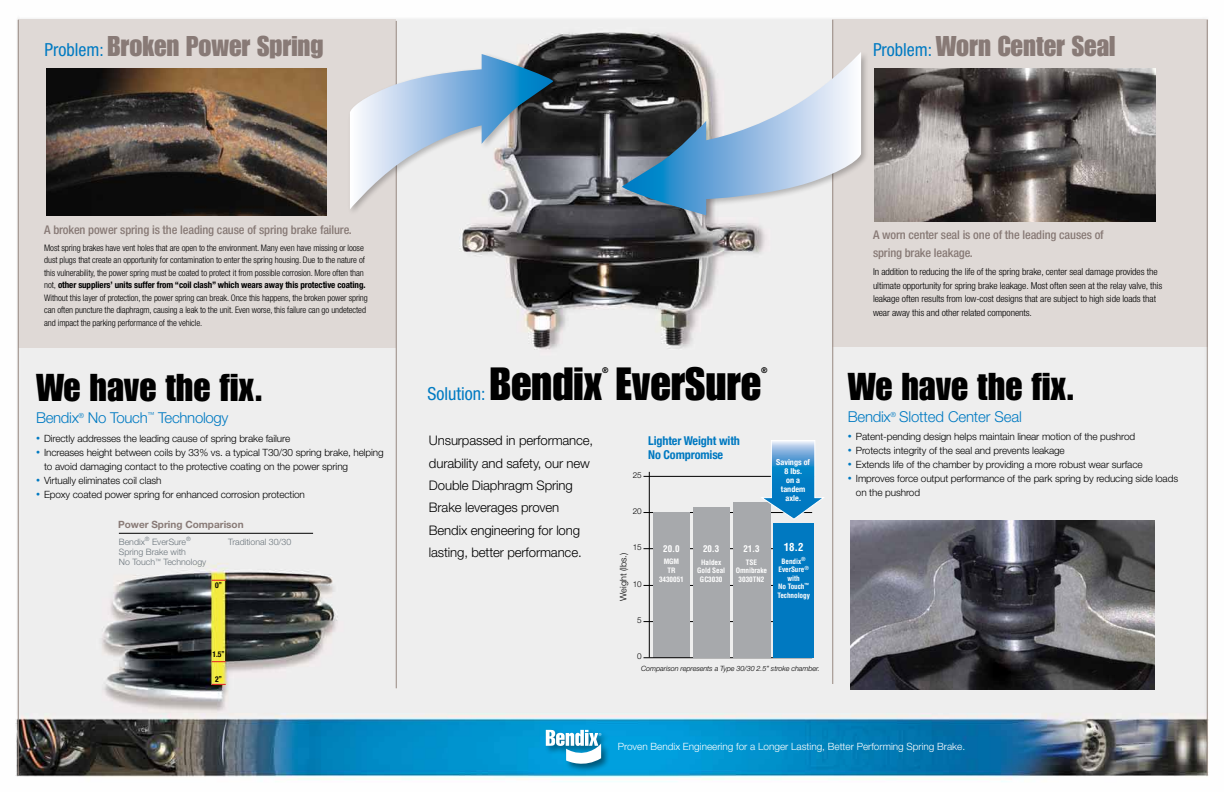
<style>
.page{position:relative;width:1224px;height:792px;background:#fff}
.page>*{position:absolute;margin:0;border:0;box-sizing:border-box;transform-origin:0 0}
.t1{font:45.6px "Impact LT Std";color:#000}
.t2{font:38px "Impact LT Std";color:#000}
.t3{font:28px "Impact LT Std";color:#887a76}
.t4{font:condensed 18px "Helvetica Neue";color:#007ac2}
.t5{font:300 15px "Helvetica Neue";letter-spacing:-.02em;color:#007ac2}
.t6{font:300 13.2px/22.4px "Helvetica Neue";letter-spacing:-.01em;color:#000}
.t7{font:700 condensed 12.2px/13.2px "Helvetica Neue";letter-spacing:-.01em;color:#0079c1}
.t8{font:500 condensed 12px/18px "Helvetica Neue";letter-spacing:-.01em;color:#887a76}
.t9{font:700 condensed 10.8px "Helvetica";color:#fff}
.t10{font:300 10px/14px "Helvetica Neue";letter-spacing:-.01em;color:#000}
.t11{font:300 10px "Helvetica Neue";color:#fff}
.t12{font:700 10px "Helvetica Neue";color:#887a76}
.t13{font:300 condensed 9.5px/13.5px "Helvetica Neue";letter-spacing:-.01em;color:#000;scale:1.05 1}
.t14{font:300 condensed 9px/12.5px "Helvetica Neue";letter-spacing:-.01em;color:#000}
.t15{font:300 9px "Helvetica Neue";color:#000}
.t16{font:700 condensed 9px "Helvetica";color:#fff}
.t17{font:300 8.8px/9.8px "Helvetica Neue";color:#6a747b}
.t18{font:700 condensed 8.1px/9px "Helvetica Neue";color:#fff;text-align:center}
.t19{font:300 8.1px "Helvetica Neue";color:#000}
.t20{font:700 condensed 8px "Helvetica Neue";color:#000;scale:.95 1}
.t21{font:8px "Impact LT Std";color:#000}
.t22{font:700 condensed 7.2px/8.6px "Helvetica";letter-spacing:-.01em;color:#fff;text-align:center}
.t23{font:italic 300 7.2px "Helvetica Neue";letter-spacing:-.01em;color:#000}
.s1{font-family:"Helvetica Neue";font-stretch:condensed;font-size:18px;color:#007ac2}
.s2{font-weight:700}
.s3{font-size:8px;color:#007ac2}
.s4{font-size:7px}
</style>
<div class="page">
<img style="left:15px;top:18px;width:1194px;height:764px">
<div style="left:19px;top:19px;width:377px;height:329px;background:#dfd9d6"></div>
<div style="left:832px;top:19px;width:376px;height:327px;background:#dfd9d6"></div>
<hr style="left:396px;top:21px;width:1px;height:667px;background:#978981">
<hr style="left:18px;top:20px;width:1px;height:755px;background:#978981">
<hr style="left:1207px;top:20px;width:1px;height:755px;background:#978981">
<hr style="left:119px;top:533px;width:194px;height:1px;background:#000">
<hr style="left:833px;top:20px;width:1px;height:664px;background:#978981">
<img style="left:46px;top:69px;width:281px;height:147px">
<div style="left:544px;top:729px;width:66px;height:44px;background:#000;opacity:.45"></div>
<svg style="left:546px;top:730px;width:55px;height:34px"></svg>
<img style="left:875px;top:69px;width:280px;height:152px">
<img style="left:851px;top:521px;width:304px;height:169px">
<hr style="left:644px;top:621px;width:170px;height:1px;background:#000">
<hr style="left:644px;top:512px;width:168px;height:1px;background:#000">
<hr style="left:644px;top:548px;width:169px;height:1px;background:#000">
<hr style="left:644px;top:585px;width:169px;height:1px;background:#000">
<div style="left:653px;top:512px;width:37px;height:145px;background:#a7a9ac"></div>
<hr style="left:644px;top:658px;width:168px;height:1px;background:#000">
<hr style="left:649px;top:472px;width:1px;height:186px;background:#000">
<hr style="left:644px;top:476px;width:170px;height:1px;background:#000">
<div style="left:693px;top:507px;width:37px;height:151px;background:#a7a9ac"></div>
<div style="left:773px;top:523px;width:41px;height:135px;background:#0079c1"></div>
<div style="left:733px;top:502px;width:37px;height:156px;background:#a7a9ac"></div>
<svg style="left:759px;top:440px;width:67px;height:80px"></svg>
<div style="left:347px;top:52px;width:213px;height:165px;background:#000;opacity:.25"></div>
<svg style="left:350px;top:54px;width:206px;height:156px"></svg>
<div style="left:620px;top:50px;width:249px;height:173px;background:#000;opacity:.25"></div>
<svg style="left:619px;top:52px;width:242px;height:163px"></svg>
<svg style="left:212px;top:580px;width:14px;height:1px"></svg>
<svg style="left:212px;top:684px;width:14px;height:1px"></svg>
<svg style="left:212px;top:661px;width:14px;height:1px"></svg>
<h3 class="t3" style="left:45px;top:30px;width:280px"><span class="s1">Problem:</span> Broken Power Spring</h3>
<h3 class="t3" style="left:873px;top:30px;width:244px"><span class="s1">Problem:</span> Worn Center Seal</h3>
<h3 class="t8" style="left:44px;top:220px;width:309px">A broken power spring is the leading cause of spring brake failure.</h3>
<p class="t14" style="left:44px;top:241px;width:325px">Most spring brakes have vent holes that are open to the environment. Many even have missing or loose dust plugs that create an opportunity for contamination to enter the spring housing. Due to the nature of this vulnerability, the power spring must be coated to protect it from possible corrosion. More often than not, <span class="s2">other suppliers’ units suffer from “coil clash” which wears away this protective coating.<br></span>Without this layer of protection, the power spring can break. Once this happens, the broken power spring can often puncture the diaphragm, causing a leak to the unit. Even worse, this failure can go undetected and impact the parking performance of the vehicle.</p>
<h2 class="t2" style="left:36px;top:366px;width:229px">We have the fix.</h2>
<h3 class="t5" style="left:36px;top:409px;width:194px">Bendix<sup>®</sup> No Touch<sup>™</sup> Technology</h3>
<p class="t10" style="left:36px;top:431px;width:256px"><span class="s3">•</span> Directly addresses the leading cause of spring brake failure</p>
<p class="t10" style="left:44px;top:445px;width:341px;text-indent:-8px"><span class="s3">•</span> Increases height between coils by 33% vs. a typical T30/30 spring brake, helping to avoid damaging contact to the protective coating on the power spring</p>
<p class="t10" style="left:36px;top:473px;width:127px"><span class="s3">•</span> Virtually eliminates coil clash</p>
<p class="t10" style="left:36px;top:487px;width:270px"><span class="s3">•</span> Epoxy coated power spring for enhanced corrosion protection</p>
<p class="t17" style="left:119px;top:537px;width:89px">Bendix<sup>®</sup> EverSure<sup>®<br></sup>Spring Brake with<br>No Touch<sup>™</sup> Technology</p>
<p class="t17" style="left:228px;top:537px;width:65px">Traditional 30/30</p>
<p class="t12" style="left:118px;top:519px;width:127px">Power Spring Comparison</p>
<p class="t20" style="left:215px;top:581px;width:9px">0<span class="s4">”</span></p>
<p class="t20" style="left:212px;top:649px;width:14px">1.5<span class="s4">”</span></p>
<p class="t20" style="left:215px;top:674px;width:9px">2<span class="s4">”</span></p>
<h1 class="t1" style="left:490px;top:358px;width:273px">Bendix EverSure</h1>
<p class="t21" style="left:602px;top:366px;width:8px">®</p>
<p class="t21" style="left:761px;top:366px;width:8px">®</p>
<h3 class="t4" style="left:428px;top:383px;width:59px">Solution:</h3>
<h3 class="t6" style="left:429px;top:429px;width:166px">Unsurpassed in performance, durability and safety, our new<br>Double Diaphragm Spring<br>Brake leverages proven<br>Bendix engineering for long lasting, better performance.</h3>
<h3 class="t7" style="left:648px;top:434px;width:93px">Lighter Weight with<br>No Compromise</h3>
<p class="t19" style="left:633px;top:470px;width:11px">25</p>
<p class="t19" style="left:633px;top:506px;width:11px">20</p>
<p class="t19" style="left:633px;top:542px;width:11px">15</p>
<p class="t19" style="left:633px;top:579px;width:11px">10</p>
<p class="t19" style="left:637px;top:615px;width:6px">5</p>
<p class="t19" style="left:637px;top:651px;width:6px">0</p>
<p class="t15" style="left:618px;top:601px;width:49px;rotate:-90deg">Weight (lbs.)</p>
<p class="t16" style="left:663px;top:543px;width:18px">20.0</p>
<p class="t22" style="left:659px;top:557px;width:26px">MGM<br>TR<br>3430051</p>
<p class="t16" style="left:703px;top:543px;width:18px">20.3</p>
<p class="t22" style="left:697px;top:558px;width:30px">Haldex<br>Gold Seal<br>GC3030</p>
<p class="t16" style="left:743px;top:543px;width:18px">21.3</p>
<p class="t22" style="left:736px;top:558px;width:33px">TSE<br>Omnibrake<br>3030TN2</p>
<p class="t18" style="left:776px;top:457px;width:35px">Savings of<br>8 lbs.<br>on a tandem axle.</p>
<p class="t9" style="left:784px;top:540px;width:21px">18.2</p>
<p class="t22" style="left:777px;top:557px;width:34px">Bendix<sup>®<br></sup>EverSure<sup>® </sup>with<br>No Touch<sup>™<br></sup>Technology</p>
<p class="t23" style="left:641px;top:664px;width:180px">Comparison represents a Type 30/30 2.5” stroke chamber.</p>
<h3 class="t8" style="left:873px;top:226px;width:232px">A worn center seal is one of the leading causes of spring brake leakage.</h3>
<p class="t13" style="left:873px;top:265px;width:277px">In addition to reducing the life of the spring brake, center seal damage provides the ultimate opportunity for spring brake leakage. Most often seen at the relay valve, this leakage often results from low-cost designs that are subject to high side loads that wear away this and other related components.</p>
<h2 class="t2" style="left:848px;top:364px;width:229px">We have the fix.</h2>
<h3 class="t5" style="left:848px;top:407px;width:175px">Bendix<sup>®</sup> Slotted Center Seal</h3>
<p class="t10" style="left:848px;top:429px;width:289px"><span class="s3">•</span> Patent-pending design helps maintain linear motion of the pushrod</p>
<p class="t10" style="left:848px;top:443px;width:218px"><span class="s3">•</span> Protects integrity of the seal and prevents leakage</p>
<p class="t10" style="left:848px;top:457px;width:296px"><span class="s3">•</span> Extends life of the chamber by providing a more robust wear surface</p>
<p class="t10" style="left:856px;top:471px;width:324px;text-indent:-8px"><span class="s3">•</span> Improves force output performance of the park spring by reducing side loads on the pushrod</p>
<p class="t11" style="left:618px;top:740px;width:349px">Proven Bendix Engineering for a Longer Lasting, Better Performing Spring Brake.</p>
</div>
